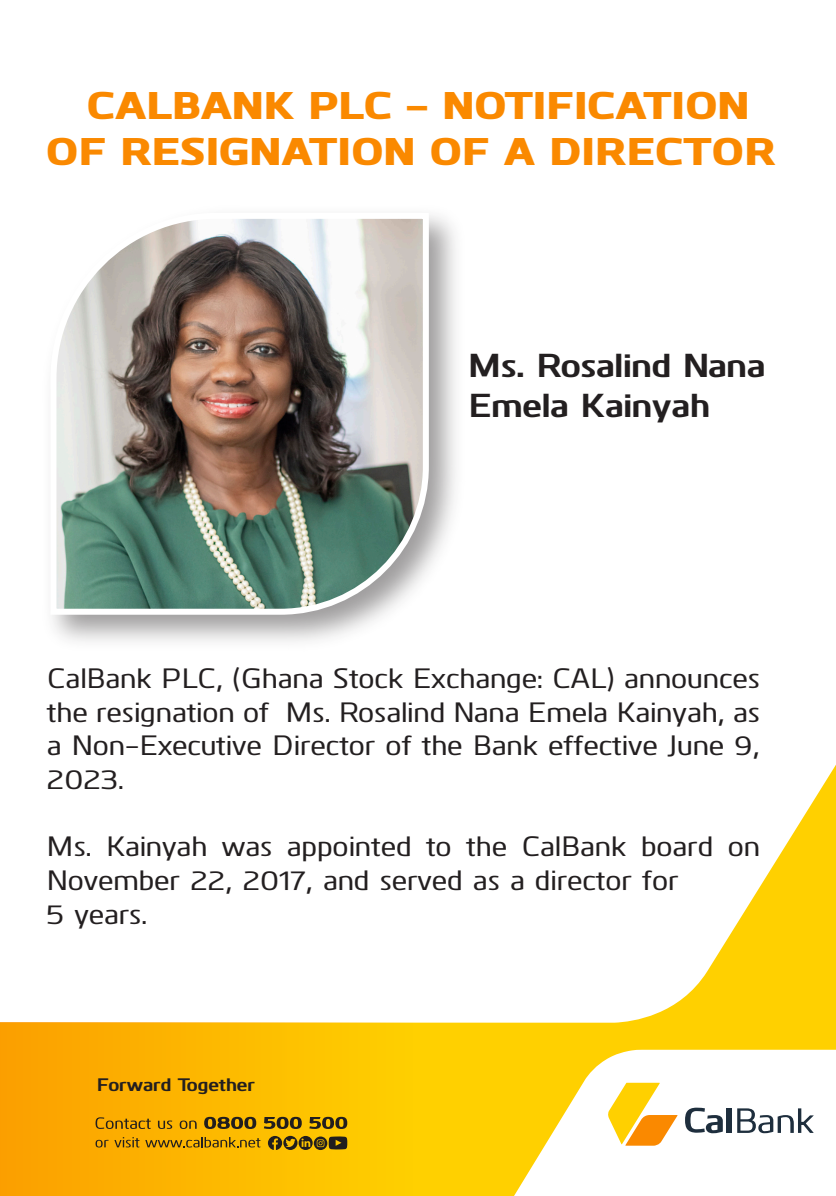
<style>
.page{position:relative;width:836px;height:1196px;background:#fff}
.page>*{position:absolute;margin:0;border:0;box-sizing:border-box;transform-origin:0 0}
.t1{font:800 38.6px/46.2px "Kuro";color:#fa8900;text-align:center}
.t2{font:700 33.2px/39.8px "Kuro";color:#231f20}
.t3{font:500 28px/33.6px "Kuro";color:#231f20;text-align:justify}
.t4{font:700 18.2px "Kuro";color:#231f20}
</style>
<div class="page">
<svg style="left:412px;top:766px;width:423px;height:429px"></svg>
<div style="left:0;top:1022px;width:412px;height:173px;background:linear-gradient(to right,#fb9f00,#fecf00)"></div>
<svg style="left:477px;top:1049px;width:358px;height:146px"></svg>
<svg style="left:607px;top:1082px;width:70px;height:63px"></svg>
<svg style="left:737px;top:1108px;width:76px;height:24px"></svg>
<svg style="left:684px;top:1107px;width:38px;height:26px"></svg>
<div style="left:725px;top:1108px;width:6px;height:24px;background:#1e2e3d"></div>
<svg style="left:95px;top:1117px;width:56px;height:11px"></svg>
<svg style="left:158px;top:1120px;width:14px;height:8px"></svg>
<svg style="left:180px;top:1120px;width:16px;height:8px"></svg>
<svg style="left:204px;top:1116px;width:52px;height:12px"></svg>
<svg style="left:264px;top:1116px;width:37px;height:12px"></svg>
<svg style="left:309px;top:1116px;width:38px;height:12px"></svg>
<svg style="left:267px;top:1135px;width:80px;height:14px"></svg>
<svg style="left:95px;top:1136px;width:44px;height:11px"></svg>
<svg style="left:145px;top:1136px;width:115px;height:11px"></svg>
<img style="left:47px;top:210px;width:384px;height:407px">
<h1 class="t1" style="left:46px;top:79px;width:731px">CALBANK PLC - NOTIFICATION<br>OF RESIGNATION OF A DIRECTOR</h1>
<p class="t2" style="left:468px;top:343px;width:298px">Ms. Rosalind Nana<br>Emela Kainyah</p>
<p class="t3" style="left:47px;top:659px;width:714px">CalBank PLC, (Ghana Stock Exchange: CAL) announces the resignation of Ms. Rosalind Nana Emela Kainyah, as a Non-Executive Director of the Bank effective June 9, 2023.</p>
<p class="t3" style="left:47px;top:827px;width:714px;text-align:left">Ms. Kainyah was appointed to the CalBank board on<br>November 22, 2017, and served as a director for<br>5 years.</p>
<p class="t4" style="left:97px;top:1070px;width:159px">Forward Together</p>
</div>
